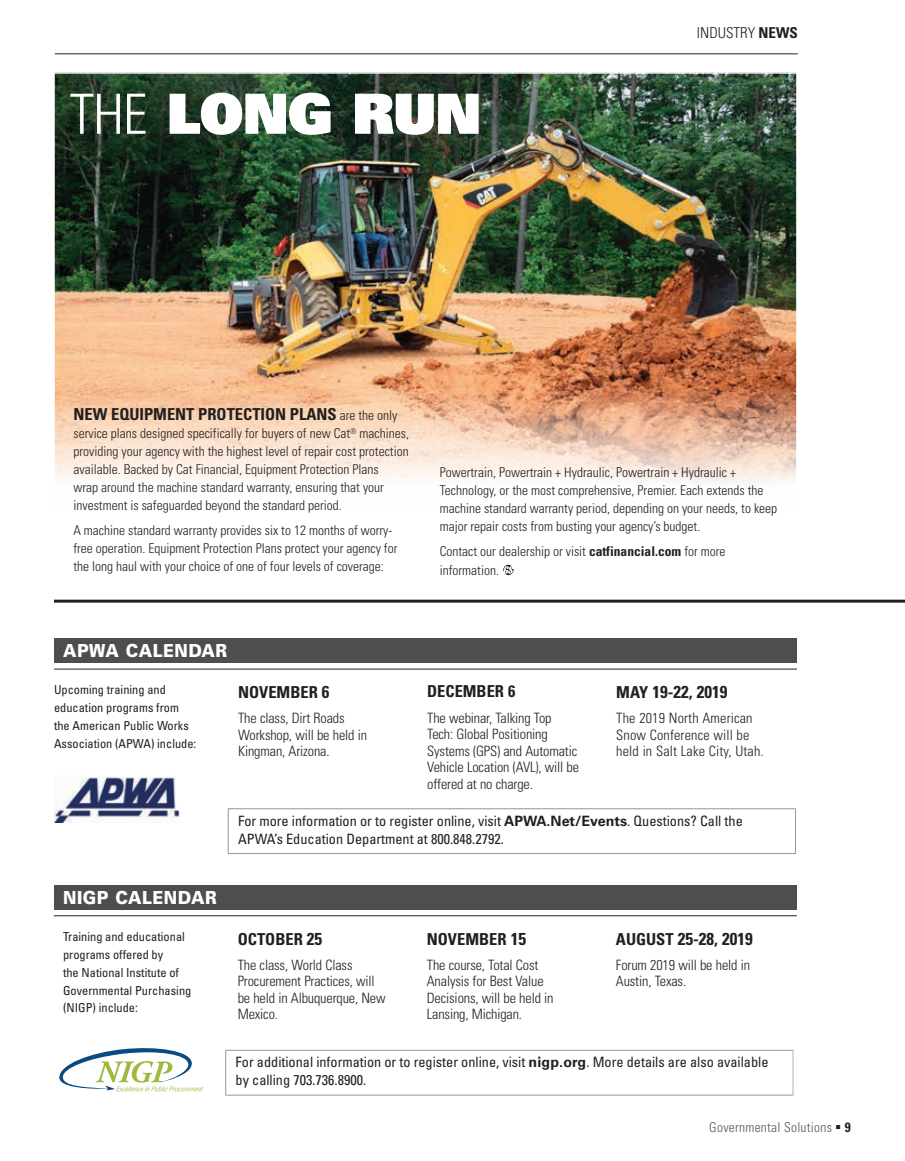
<style>
.page{position:relative;width:905px;height:1161px;background:#fff}
.page>*{position:absolute;margin:0;border:0;box-sizing:border-box;transform-origin:0 0}
.t1{font:55.5px "Univers LT Std X Black";letter-spacing:-.02em;color:#fff}
.t2{font:900 18px "Univers LT Std";letter-spacing:.03em;color:#fff;scale:.9 1}
.t3{font:700 condensed 17.25px "Univers LT Std";color:#231f20}
.t4{font:700 condensed 16.5px "Univers LT Std";color:#231f20}
.t5{font:300 condensed 15px "Univers LT Std";color:#231f20}
.t6{font:300 condensed 14.25px/16.5px "Univers LT Std";letter-spacing:-.01em;color:#231f20}
.t7{font:condensed 14.25px/17.9px "Univers LT Std";color:#231f20}
.t8{font:300 condensed 14.25px/16.5px "Univers LT Std";letter-spacing:.01em;color:#231f20}
.t9{font:300 condensed 13.5px/18px "Univers LT Std";color:#231f20}
.t10{font:300 condensed 13.5px "Univers LT Std";letter-spacing:.02em;color:#57585a}
.t11{font:condensed 12.3px/17.9px "Univers LT Std";color:#231f20}
.s1{font-family:"Univers LT Std";font-weight:300;font-stretch:condensed}
.s2{font-weight:700}
.s3{font-weight:300;font-size:13.5px}
.s4{font-size:17.25px}
.s5{font-size:16.5px}
.s6{font-weight:700;font-stretch:normal}
.s7{color:#231f20}
.s8{font-weight:700;color:#231f20}
</style>
<div class="page">
<img style="left:56px;top:75px;width:738px;height:409px">
<div style="left:53px;top:72px;width:744px;height:485px;border:2px solid #fff"></div>
<svg style="left:503px;top:565px;width:10px;height:10px"></svg>
<hr style="left:55px;top:53px;width:742px;height:1px;background:#231f20">
<hr style="left:54px;top:669px;width:742px;height:1px;background:#231f20">
<hr style="left:228px;top:808px;width:189px;height:1px;background:#939598">
<hr style="left:228px;top:809px;width:1px;height:44px;background:#939598">
<hr style="left:417px;top:808px;width:189px;height:1px;background:#939598">
<hr style="left:606px;top:808px;width:189px;height:1px;background:#939598">
<hr style="left:795px;top:809px;width:1px;height:44px;background:#939598">
<hr style="left:228px;top:853px;width:189px;height:1px;background:#939598">
<hr style="left:417px;top:853px;width:189px;height:1px;background:#939598">
<hr style="left:606px;top:853px;width:189px;height:1px;background:#939598">
<hr style="left:54px;top:915px;width:742px;height:1px;background:#231f20">
<svg style="left:59px;top:1048px;width:144px;height:43px"></svg>
<img style="left:54px;top:775px;width:126px;height:47px">
<hr style="left:54px;top:600px;width:850px;height:3px;background:#231f20">
<div style="left:54px;top:639px;width:742px;height:24px;background:#4e4e50"></div>
<div style="left:54px;top:885px;width:742px;height:25px;background:#4e4e50"></div>
<hr style="left:792px;top:1051px;width:1px;height:44px;background:#b2b3b7">
<hr style="left:225px;top:1050px;width:568px;height:1px;background:#939598">
<hr style="left:225px;top:1051px;width:1px;height:44px;background:#939598">
<hr style="left:225px;top:1095px;width:568px;height:1px;background:#939598">
<h1 class="t1" style="left:69px;top:77px;width:413px"><span class="s1">THE</span> LONG RUN</h1>
<p class="t5" style="left:696px;top:24px;width:102px">INDUSTRY <span class="s2">NEWS</span></p>
<p class="t4" style="left:73px;top:404px;width:325px">NEW EQUIPMENT PROTECTION PLANS <span class="s3">are the only</span></p>
<p class="t9" style="left:73px;top:424px;width:337px">service plans designed specifically for buyers of new Cat<sup>®</sup> machines, providing your agency with the highest level of repair cost protection available. Backed by Cat Financial, Equipment Protection Plans<br>wrap around the machine standard warranty, ensuring that your investment is safeguarded beyond the standard period.</p>
<p class="t9" style="left:73px;top:521px;width:325px">A machine standard warranty provides six to 12 months of worry&shy;free operation. Equipment Protection Plans protect your agency for the long haul with your choice of one of four levels of coverage:</p>
<p class="t9" style="left:440px;top:463px;width:339px">Powertrain, Powertrain + Hydraulic, Powertrain + Hydraulic + Technology, or the most comprehensive, Premier. Each extends the machine standard warranty period, depending on your needs, to keep major repair costs from busting your agency’s budget.</p>
<p class="t9" style="left:440px;top:541px;width:287px;line-height:19.5px">Contact our dealership or visit <span class="s2">catfinancial.com</span> for more information.</p>
<h2 class="t2" style="left:63px;top:640px;width:184px">APWA CALENDAR</h2>
<p class="t11" style="left:54px;top:681px;width:144px">Upcoming training and education programs from the American Public Works<br>Association (APWA) include:</p>
<p class="t4" style="left:238px;top:682px;width:93px">NOVEMBER <span class="s4">6</span></p>
<p class="t6" style="left:238px;top:710px;width:130px">The class, Dirt Roads<br>Workshop, will be held in<br>Kingman, Arizona.</p>
<p class="t4" style="left:427px;top:681px;width:90px">DECEMBER 6</p>
<p class="t6" style="left:427px;top:709px;width:153px">The webinar, Talking Top<br>Tech: Global Positioning<br>Systems (GPS) and Automatic<br>Vehicle Location (AVL), will be offered at no charge.</p>
<p class="t3" style="left:616px;top:681px;width:113px"><span class="s5">MAY</span> 19-22, 2019</p>
<p class="t8" style="left:616px;top:710px;width:149px">The 2019 North American<br>Snow Conference will be held in Salt Lake City, Utah.</p>
<h2 class="t2" style="left:63px;top:886px;width:172px">NIGP CALENDAR</h2>
<p class="t11" style="left:63px;top:928px;width:130px">Training and educational programs offered by<br>the National Institute of<br>Governmental Purchasing (NIGP) include:</p>
<p class="t7" style="left:238px;top:812px;width:506px">For more information or to register online, visit <span class="s6">APWA.Net/Events</span>. Questions? Call the<br>APWA’s Education Department at 800.848.2792.</p>
<p class="t4" style="left:238px;top:929px;width:86px">OCTOBER <span class="s4">25</span></p>
<p class="t6" style="left:238px;top:957px;width:149px">The class, World Class<br>Procurement Practices, will be held in Albuquerque, New<br>Mexico.</p>
<p class="t4" style="left:427px;top:929px;width:101px">NOVEMBER <span class="s4">15</span></p>
<p class="t6" style="left:427px;top:957px;width:128px">The course, Total Cost<br>Analysis for Best Value<br>Decisions, will be held in<br>Lansing, Michigan.</p>
<p class="t3" style="left:616px;top:928px;width:138px"><span class="s5">AUGUST</span> 25-28, 2019</p>
<p class="t6" style="left:616px;top:957px;width:136px">Forum 2019 will be held in<br>Austin, Texas.</p>
<p class="t7" style="left:235px;top:1053px;width:534px">For additional information or to register online, visit <span class="s6">nigp.org</span>. More details are also available by calling 703.736.8900.</p>
<p class="t10" style="left:709px;top:1119px;width:143px">Governmental Solutions <span class="s7">▪</span> <span class="s8">9</span></p>
</div>
